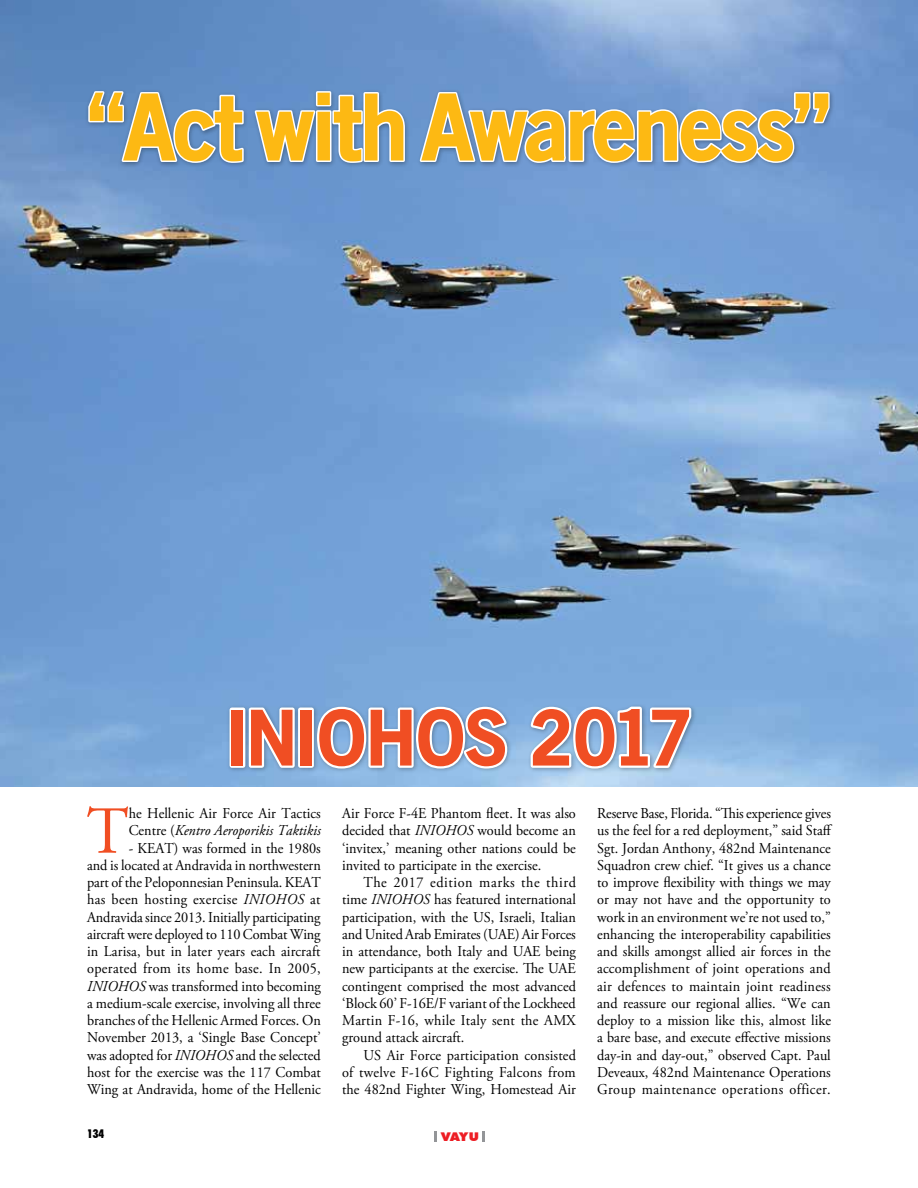
<style>
.page{position:relative;width:918px;height:1188px;background:#fff}
.page>*{position:absolute;margin:0;border:0;box-sizing:border-box;transform-origin:0 0}
.t1{font:900 90px "Old Sans";letter-spacing:-.02em;color:#fdb913;scale:.95 1}
.t2{font:900 75px "Old Sans";color:#f04e23;scale:.95 1}
.t3{font:67.05px "Adobe Garamond Pro";color:#f04e23;scale:.95 1}
.t4{font:15px/17.2px "Adobe Garamond Pro";color:#000;text-align:justify;scale:.95 1}
.t5{font:900 12px "Futura BT";color:#ed1d24;scale:1.1 1}
.t6{font:900 condensed 12px "Futura BT";color:#000;scale:.95 1}
.s1{font-style:italic}
</style>
<div class="page">
<img style="left:0;top:0;width:918px;height:786px">
<div style="left:85px;top:88px;width:750px;height:80px;background:#000;opacity:.3"></div>
<svg style="left:87px;top:90px;width:159px;height:75px"></svg>
<svg style="left:252px;top:90px;width:155px;height:75px"></svg>
<svg style="left:417px;top:91px;width:415px;height:74px"></svg>
<div style="left:227px;top:703px;width:470px;height:71px;background:#000;opacity:.3"></div>
<div style="left:230px;top:708px;width:15px;height:60px;border:4px solid #fff"></div>
<svg style="left:247px;top:705px;width:50px;height:65px"></svg>
<div style="left:298px;top:708px;width:16px;height:60px;border:4px solid #fff"></div>
<svg style="left:314px;top:704px;width:196px;height:67px"></svg>
<svg style="left:528px;top:704px;width:166px;height:68px"></svg>
<svg style="left:482px;top:1131px;width:3px;height:11px"></svg>
<svg style="left:434px;top:1131px;width:3px;height:11px"></svg>
<h1 class="t1" style="left:87px;top:71px;width:785px">“Act with Awareness”</h1>
<h2 class="t2" style="left:226px;top:691px;width:493px">INIOHOS 2017</h2>
<h3 class="t3" style="left:87px;top:791px;width:46px">T</h3>
<p class="t4" style="left:129px;top:805px;width:204px">he Hellenic Air Force Air Tactics<br>Centre (<span class="s1">Kentro Aeroporikis Taktikis</span></p>
<p class="t4" style="left:87px;top:840px;width:248px;text-indent:42px">- KEAT) was formed in the 1980s and is located at Andravida in northwestern part of the Peloponnesian Peninsula. KEAT has been hosting exercise <span class="s1">INIOHOS</span> at Andravida since 2013. Initially participating aircraft were deployed to 110 Combat Wing in Larisa, but in later years each aircraft operated from its home base. In 2005, <span class="s1">INIOHOS</span> was transformed into becoming a medium-scale exercise, involving all three branches of the Hellenic Armed Forces. On November 2013, a ‘Single Base Concept’ was adopted for <span class="s1">INIOHOS</span> and the selected host for the exercise was the 117 Combat Wing at Andravida, home of the Hellenic</p>
<p class="t4" style="left:342px;top:805px;width:248px">Air Force F-4E Phantom fleet. It was also decided that <span class="s1">INIOHOS</span> would become an ‘invitex,’ meaning other nations could be invited to participate in the exercise.</p>
<p class="t4" style="left:342px;top:874px;width:248px;text-indent:21px">The 2017 edition marks the third time <span class="s1">INIOHOS</span> has featured international participation, with the US, Israeli, Italian and United Arab Emirates (UAE) Air Forces in attendance, both Italy and UAE being new participants at the exercise. The UAE contingent comprised the most advanced ‘Block 60’ F-16E/F variant of the Lockheed Martin F-16, while Italy sent the AMX ground attack aircraft.</p>
<p class="t4" style="left:342px;top:1047px;width:248px;text-indent:21px">US Air Force participation consisted of twelve F-16C Fighting Falcons from the 482nd Fighter Wing, Homestead Air</p>
<p class="t6" style="left:87px;top:1127px;width:19px">134</p>
<p class="t5" style="left:441px;top:1129px;width:36px">VAYU</p>
<p class="t4" style="left:597px;top:805px;width:249px;text-align:left">Reserve Base, Florida. “This experience gives us the feel for a red deployment,” said Staff Sgt. Jordan Anthony, 482nd Maintenance Squadron crew chief. “It gives us a chance to improve flexibility with things we may or may not have and the opportunity to work in an environment we’re not used to,” enhancing the interoperability capabilities and skills amongst allied air forces in the accomplishment of joint operations and air defences to maintain joint readiness and reassure our regional allies. “We can deploy to a mission like this, almost like a bare base, and execute effective missions day-in and day-out,” observed Capt. Paul Deveaux, 482nd Maintenance Operations Group maintenance operations officer.</p>
</div>
